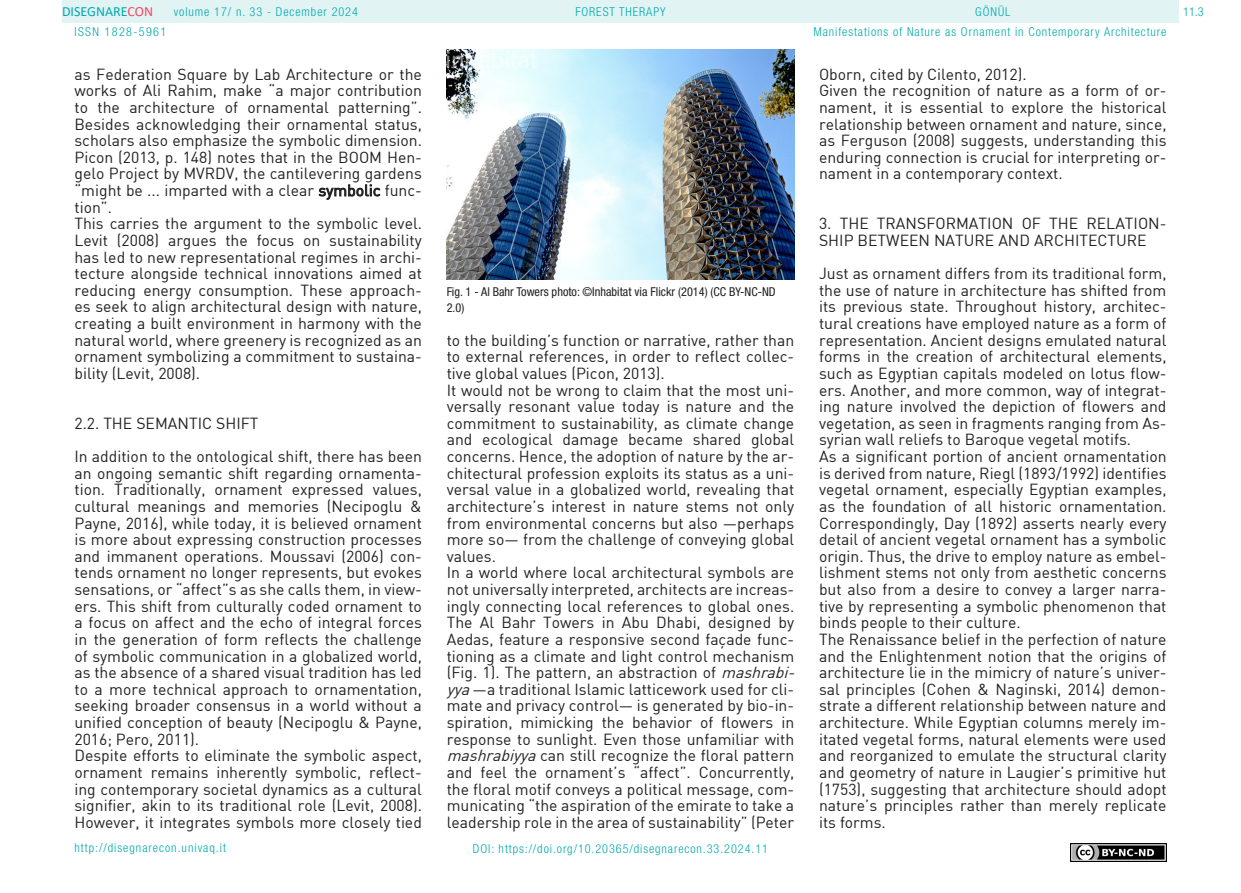
<style>
.page{position:relative;width:1241px;height:893px;background:#fff}
.page>*{position:absolute;margin:0;border:0;box-sizing:border-box;transform-origin:0 0}
.t1{font:15.75px/16.6px "DIN";color:#231f20;text-align:justify}
.t2{font:14px "Calibri";color:#00aaad}
.t3{font:300 condensed 12.25px "Helvetica Neue LT Std";letter-spacing:.075em;color:#00aaad}
.t4{font:condensed 12.25px/16.6px "Helvetica Neue LT Std";color:#231f20}
.t5{font:300 condensed 12.25px "Helvetica Neue LT Std";letter-spacing:.11em;color:#00aaad}
.s1{color:#f24862}
.s2{font-style:italic}
</style>
<div class="page">
<div style="left:62px;top:0;width:1116px;height:23px;background:#e2f3f4"></div>
<img style="left:1070px;top:843px;width:96px;height:18px">
<img style="left:446px;top:50px;width:348px;height:229px">
<p class="t2" style="left:62px;top:2px;width:93px">DISEGNARE<span class="s1">CON</span></p>
<p class="t3" style="left:975px;top:5px;width:36px">GÖNÜL</p>
<p class="t3" style="left:174px;top:5px;width:186px">volume 17/ n. 33 - December 2024</p>
<p class="t3" style="left:575px;top:5px;width:92px">FOREST THERAPY</p>
<p class="t5" style="left:74px;top:24px;width:93px">ISSN 1828-5961</p>
<p class="t3" style="left:813px;top:25px;width:354px">Manifestations of Nature as Ornament in Contemporary Architecture</p>
<p class="t1" style="left:74px;top:65px;width:349px">as Federation Square by Lab Architecture or the works of Ali Rahim, make “a major contribution to the architecture of ornamental patterning”.<br>Besides acknowledging their ornamental status, scholars also emphasize the symbolic dimension.<br>Picon (2013, p. 148) notes that in the BOOM Hen&shy;gelo Project by MVRDV, the cantilevering gardens “might be ... imparted with a clear symbolic func&shy;tion”.</p>
<p class="t1" style="left:74px;top:215px;width:349px">This carries the argument to the symbolic level.<br>Levit (2008) argues the focus on sustainability has led to new representational regimes in archi&shy;tecture alongside technical innovations aimed at reducing energy consumption. These approach&shy;es seek to align architectural design with nature, creating a built environment in harmony with the natural world, where greenery is recognized as an ornament symbolizing a commitment to sustaina&shy;bility (Levit, 2008).</p>
<p class="t1" style="left:74px;top:414px;width:186px">2.2. THE SEMANTIC SHIFT</p>
<p class="t1" style="left:74px;top:448px;width:349px">In addition to the ontological shift, there has been an ongoing semantic shift regarding ornamenta&shy;tion. Traditionally, ornament expressed values, cultural meanings and memories (Necipoglu &amp; Payne, 2016), while today, it is believed ornament is more about expressing construction processes and immanent operations. Moussavi (2006) con&shy;tends ornament no longer represents, but evokes sensations, or “affect”s as she calls them, in view&shy;ers. This shift from culturally coded ornament to a focus on affect and the echo of integral forces in the generation of form reflects the challenge of symbolic communication in a globalized world, as the absence of a shared visual tradition has led to a more technical approach to ornamentation, seeking broader consensus in a world without a unified conception of beauty (Necipoglu &amp; Payne, 2016; Pero, 2011).</p>
<p class="t1" style="left:74px;top:747px;width:349px">Despite efforts to eliminate the symbolic aspect, ornament remains inherently symbolic, reflect&shy;ing contemporary societal dynamics as a cultural signifier, akin to its traditional role (Levit, 2008).<br>However, it integrates symbols more closely tied</p>
<p class="t4" style="left:446px;top:283px;width:330px">Fig. 1 - Al Bahr Towers photo: ©Inhabitat via Flickr (2014) (CC BY-NC-ND<br>2.0)</p>
<p class="t1" style="left:446px;top:331px;width:349px">to the building’s function or narrative, rather than to external references, in order to reflect collec&shy;tive global values (Picon, 2013).</p>
<p class="t1" style="left:446px;top:381px;width:349px">It would not be wrong to claim that the most uni&shy;versally resonant value today is nature and the commitment to sustainability, as climate change and ecological damage became shared global concerns. Hence, the adoption of nature by the ar&shy;chitectural profession exploits its status as a uni&shy;versal value in a globalized world, revealing that architecture’s interest in nature stems not only from environmental concerns but also —perhaps more so— from the challenge of conveying global values.</p>
<p class="t1" style="left:446px;top:564px;width:354px;text-align:left">In a world where local architectural symbols are not universally interpreted, architects are increas&shy;ingly connecting local references to global ones.<br>The Al Bahr Towers in Abu Dhabi, designed by Aedas, feature a responsive second façade func&shy;tioning as a climate and light control mechanism (Fig. 1). The pattern, an abstraction of <span class="s2">mashrabi&shy;yya</span>—a traditional Islamic latticework used for cli&shy;mate and privacy control— is generated by bio-in&shy;spiration, mimicking the behavior of flowers in response to sunlight. Even those unfamiliar with <span class="s2">mashrabiyya</span>can still recognize the floral pattern and feel the ornament’s “affect”. Concurrently, the floral motif conveys a political message, com&shy;municating “the aspiration of the emirate to take a leadership role in the area of sustainability” (Peter</p>
<p class="t1" style="left:819px;top:65px;width:209px">Oborn, cited by Cilento, 2012).</p>
<p class="t1" style="left:819px;top:82px;width:349px">Given the recognition of nature as a form of or&shy;nament, it is essential to explore the historical relationship between ornament and nature, since, as Ferguson (2008) suggests, understanding this enduring connection is crucial for interpreting or&shy;nament in a contemporary context.</p>
<p class="t1" style="left:819px;top:215px;width:349px">3. THE TRANSFORMATION OF THE RELATION-<br>SHIP BETWEEN NATURE AND ARCHITECTURE</p>
<p class="t1" style="left:819px;top:265px;width:349px">Just as ornament differs from its traditional form, the use of nature in architecture has shifted from its previous state. Throughout history, architec&shy;tural creations have employed nature as a form of representation. Ancient designs emulated natural forms in the creation of architectural elements, such as Egyptian capitals modeled on lotus flow&shy;ers. Another, and more common, way of integrat&shy;ing nature involved the depiction of flowers and vegetation, as seen in fragments ranging from As&shy;syrian wall reliefs to Baroque vegetal motifs.</p>
<p class="t1" style="left:819px;top:448px;width:349px">As a significant portion of ancient ornamentation is derived from nature, Riegl (1893/1992) identifies vegetal ornament, especially Egyptian examples, as the foundation of all historic ornamentation.<br>Correspondingly, Day (1892) asserts nearly every detail of ancient vegetal ornament has a symbolic origin. Thus, the drive to employ nature as embel&shy;lishment stems not only from aesthetic concerns but also from a desire to convey a larger narra&shy;tive by representing a symbolic phenomenon that binds people to their culture.</p>
<p class="t1" style="left:819px;top:631px;width:349px">The Renaissance belief in the perfection of nature and the Enlightenment notion that the origins of architecture lie in the mimicry of nature’s univer&shy;sal principles (Cohen &amp; Naginski, 2014) demon&shy;strate a different relationship between nature and architecture. While Egyptian columns merely im&shy;itated vegetal forms, natural elements were used and reorganized to emulate the structural clarity and geometry of nature in Laugier’s primitive hut (1753), suggesting that architecture should adopt nature’s principles rather than merely replicate its forms.</p>
<p class="t3" style="left:74px;top:841px;width:153px">http://disegnarecon.univaq.it</p>
<p class="t3" style="left:473px;top:842px;width:296px">DOI: https://doi.org/10.20365/disegnarecon.33.2024.11</p>
<p class="t3" style="left:1182px;top:5px;width:22px">11.3</p>
</div>
